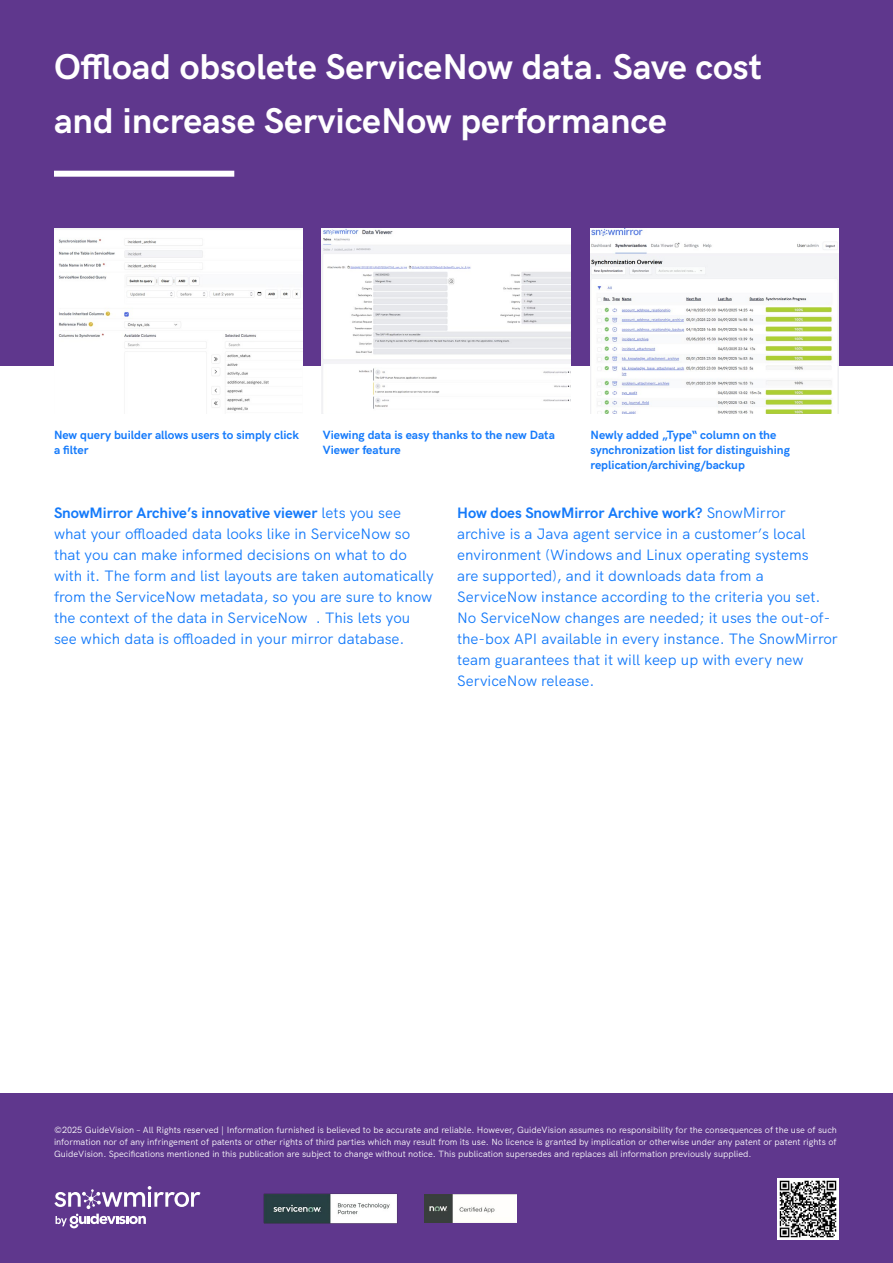
<style>
.page{position:relative;width:893px;height:1263px;background:#fff}
.page>*{position:absolute;margin:0;border:0;box-sizing:border-box;transform-origin:0 0}
.t1{font:36px/54px "HK Grotesk Bold Legacy";color:#fff}
.t2{font:15px/21px "HK Grotesk";color:#147afa}
.t3{font:12px/15px "HK Grotesk Bold Legacy";color:#147afb}
.t4{font:9px/12px "HK Grotesk";color:#fff;text-align:justify}
.s1{font-weight:700}
</style>
<div class="page">
<div style="left:0;top:0;width:893px;height:366px;background:#5f378d"></div>
<div style="left:54px;top:171px;width:180px;height:6px;background:#fff"></div>
<div style="left:0;top:1094px;width:893px;height:169px;background:#5f378d"></div>
<svg style="left:54px;top:1186px;width:147px;height:42px"></svg>
<img style="left:54px;top:228px;width:248px;height:183px">
<img style="left:322px;top:229px;width:248px;height:185px">
<img style="left:590px;top:228px;width:249px;height:186px">
<img style="left:263px;top:1193px;width:135px;height:31px">
<img style="left:424px;top:1194px;width:92px;height:29px">
<img style="left:778px;top:1178px;width:61px;height:61px">
<h1 class="t1" style="left:54px;top:37px;width:710px">Offload obsolete ServiceNow data. Save cost and increase ServiceNow performance</h1>
<p class="t3" style="left:54px;top:426px;width:246px">New query builder allows users to simply click a filter</p>
<p class="t3" style="left:323px;top:426px;width:234px">Viewing data is easy thanks to the new Data<br>Viewer feature</p>
<p class="t3" style="left:590px;top:426px;width:201px">Newly added „Type“ column on the synchronization list for distinguishing replication/archiving/backup</p>
<p class="t2" style="left:54px;top:501px;width:381px"><span class="s1">SnowMirror Archive’s innovative viewer</span> lets you see what your offloaded data looks like in ServiceNow so that you can make informed decisions on what to do with it. The form and list layouts are taken automatically from the ServiceNow metadata, so you are sure to know the context of the data in ServiceNow . This lets you see which data is offloaded in your mirror database.</p>
<p class="t2" style="left:457px;top:501px;width:382px"><span class="s1">How does SnowMirror Archive work?</span> SnowMirror archive is a Java agent service in a customer’s local environment (Windows and Linux operating systems<br>are supported), and it downloads data from a ServiceNow instance according to the criteria you set.<br>No ServiceNow changes are needed; it uses the out-of&shy;the-box API available in every instance. The SnowMirror team guarantees that it will keep up with every new ServiceNow release.</p>
<p class="t4" style="left:54px;top:1123px;width:784px">©2025 GuideVision – All Rights reserved | Information furnished is believed to be accurate and reliable. However, GuideVision assumes no responsibility for the consequences of the use of such information nor of any infringement of patents or other rights of third parties which may result from its use. No licence is granted by implication or otherwise under any patent or patent rights of GuideVision. Specifications mentioned in this publication are subject to change without notice. This publication supersedes and replaces all information previously supplied.</p>
</div>
